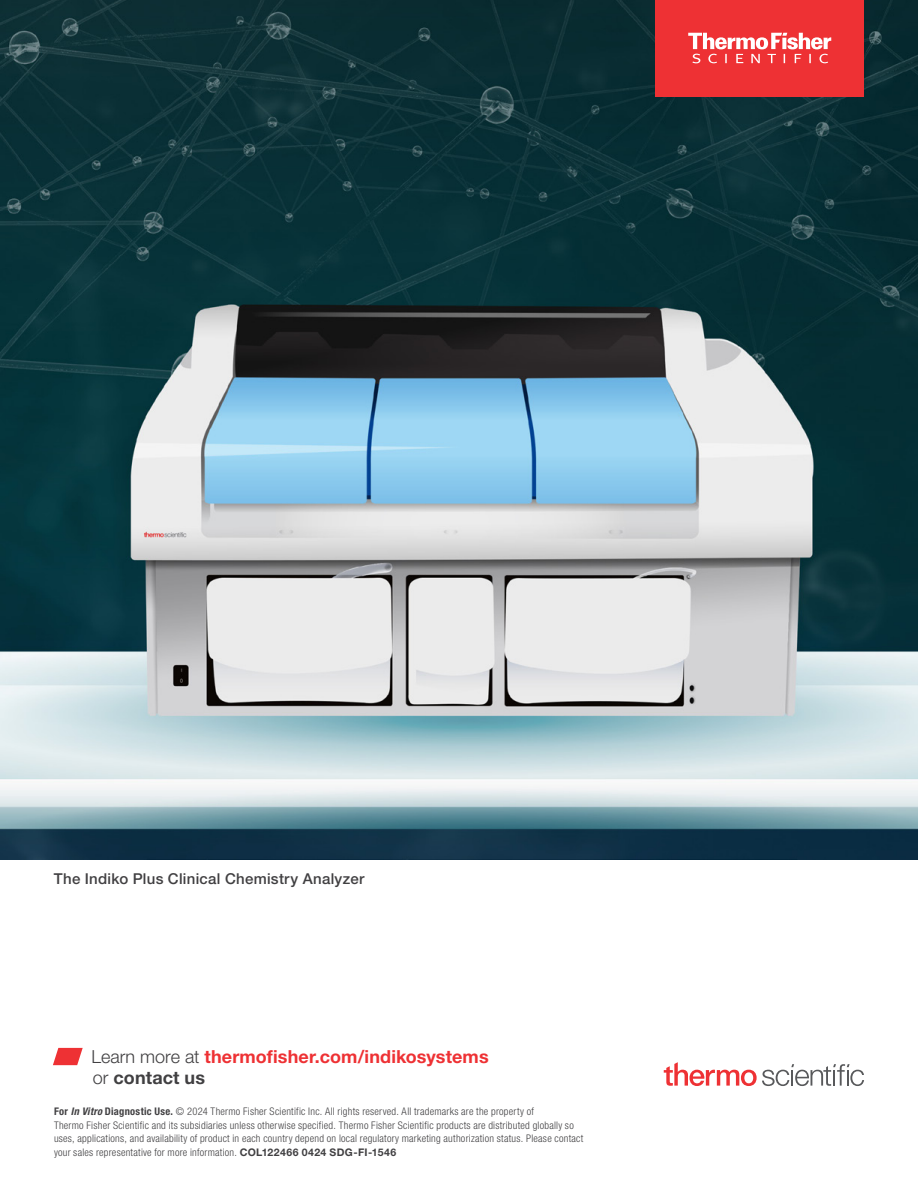
<style>
.page{position:relative;width:918px;height:1188px;background:#fff}
.page>*{position:absolute;margin:0;border:0;box-sizing:border-box;transform-origin:0 0}
.t1{font:700 18px/21px "Helvetica Neue LTW1 G";letter-spacing:.005em;color:#ee3134}
.t2{font:500 15px "Helvetica Neue LTW1 G";letter-spacing:.02em;color:#414042}
.t3{font:300 condensed 10.5px/13.5px "Helvetica Neue LTW1 G";letter-spacing:.025em;color:#414042}
.s1{font-weight:300;color:#414042}
.s2{color:#414042}
.s3{font-weight:700}
.s4{font-weight:700;font-style:italic}
.s5{font-weight:700;font-stretch:normal}
</style>
<div class="page">
<svg style="left:53px;top:1048px;width:30px;height:17px"></svg>
<img style="left:0;top:102px;width:918px;height:758px">
<svg style="left:663px;top:1062px;width:201px;height:24px"></svg>
<svg style="left:588px;top:0;width:330px;height:138px;background:#703439"></svg>
<svg style="left:0;top:0;width:588px;height:102px;background:#0e3136"></svg>
<svg style="left:130px;top:25px;width:328px;height:26px;background:#0f3136"></svg>
<h2 class="t2" style="left:54px;top:869px;width:312px">The Indiko Plus Clinical Chemistry Analyzer</h2>
<h1 class="t1" style="left:92px;top:1046px;width:399px"><span class="s1">Learn more at</span> thermofisher.com/indikosystems <span class="s1">or</span> <span class="s2">contact us</span></h1>
<p class="t3" style="left:54px;top:1105px;width:531px"><span class="s3">For</span> <span class="s4">In Vitro</span> <span class="s3">Diagnostic Use.</span> © 2024 Thermo Fisher Scientific Inc. All rights reserved. All trademarks are the property of<br>Thermo Fisher Scientific and its subsidiaries unless otherwise specified. Thermo Fisher Scientific products are distributed globally so uses, applications, and availability of product in each country depend on local regulatory marketing authorization status. Please contact your sales representative for more information. <span class="s5">COL122466 0424 SDG-FI-1546</span></p>
</div>
